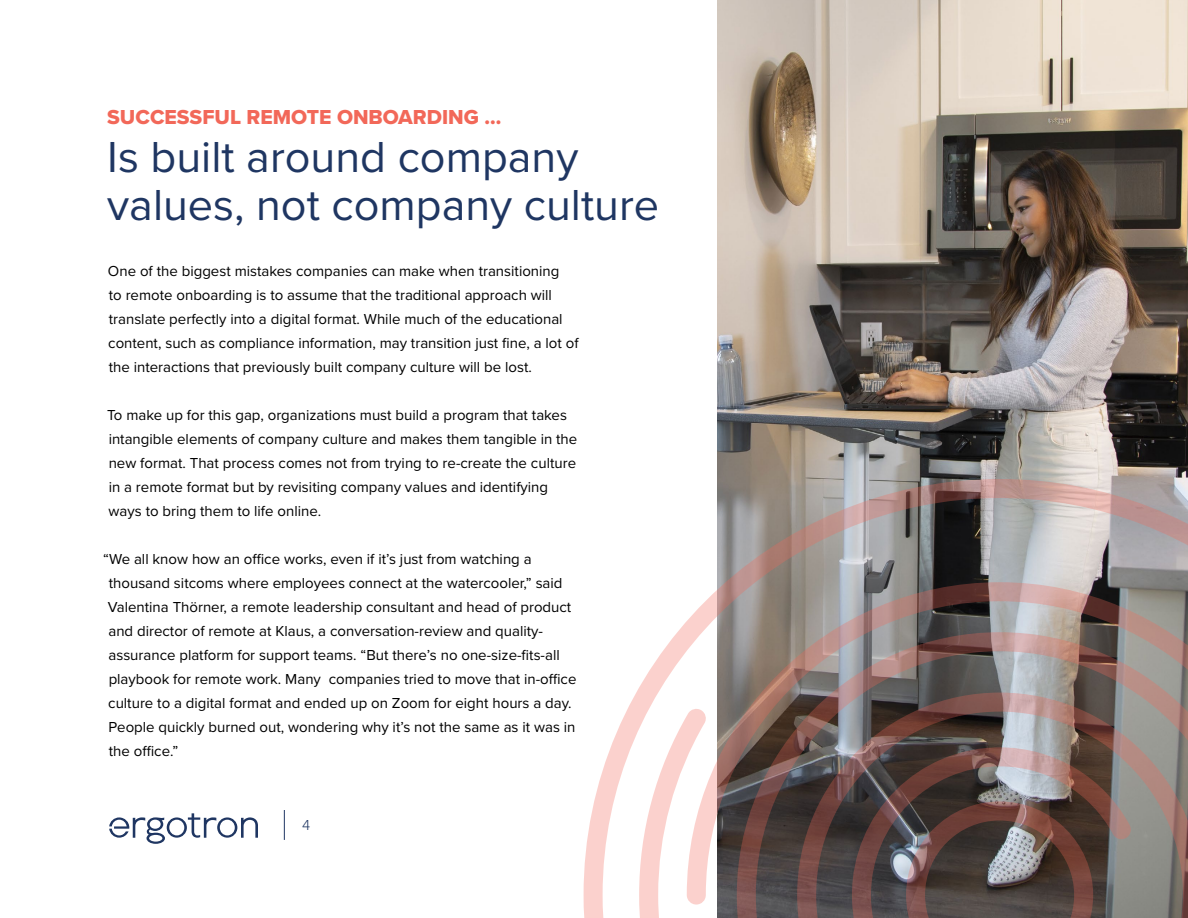
<style>
.page{position:relative;width:1188px;height:918px;background:#fff}
.page>*{position:absolute;margin:0;border:0;box-sizing:border-box;transform-origin:0 0}
.t1{font:45px/48px "Proxima Nova";color:#1f3662}
.t2{font:21px "Proxima Nova Extrabld";color:#f26859}
.t3{font:15px/24px "Proxima Nova";color:#000}
.t4{font:300 15px "Proxima Nova";color:#1f3662}
</style>
<div class="page">
<img style="left:717px;top:0;width:471px;height:479px">
<img style="left:584px;top:479px;width:604px;height:439px">
<svg style="left:109px;top:813px;width:149px;height:31px"></svg>
<hr style="left:284px;top:810px;width:1px;height:30px;background:#1f3662">
<h2 class="t2" style="left:107px;top:101px;width:396px">SUCCESSFUL REMOTE ONBOARDING …</h2>
<h1 class="t1" style="left:107px;top:131px;width:554px">Is built around company values, not company culture</h1>
<p class="t3" style="left:108px;top:258px;width:472px">One of the biggest mistakes companies can make when transitioning<br>to remote onboarding is to assume that the traditional approach will translate perfectly into a digital format. While much of the educational content, such as compliance information, may transition just fine, a lot of the interactions that previously built company culture will be lost.</p>
<p class="t3" style="left:107px;top:402px;width:472px">To make up for this gap, organizations must build a program that takes intangible elements of company culture and makes them tangible in the new format. That process comes not from trying to re-create the culture in a remote format but by revisiting company values and identifying ways to bring them to life online.</p>
<p class="t3" style="left:108px;top:546px;width:470px;text-indent:-5px">“We all know how an office works, even if it’s just from watching a thousand sitcoms where employees connect at the watercooler,” said Valentina Thörner, a remote leadership consultant and head of product and director of remote at Klaus, a conversation-review and quality&shy;assurance platform for support teams. “But there’s no one-size-fits-all playbook for remote work. Many companies tried to move that in-office culture to a digital format and ended up on Zoom for eight hours a day.<br>People quickly burned out, wondering why it’s not the same as it was in the office.”</p>
<p class="t4" style="left:302px;top:814px;width:10px">4</p>
</div>
